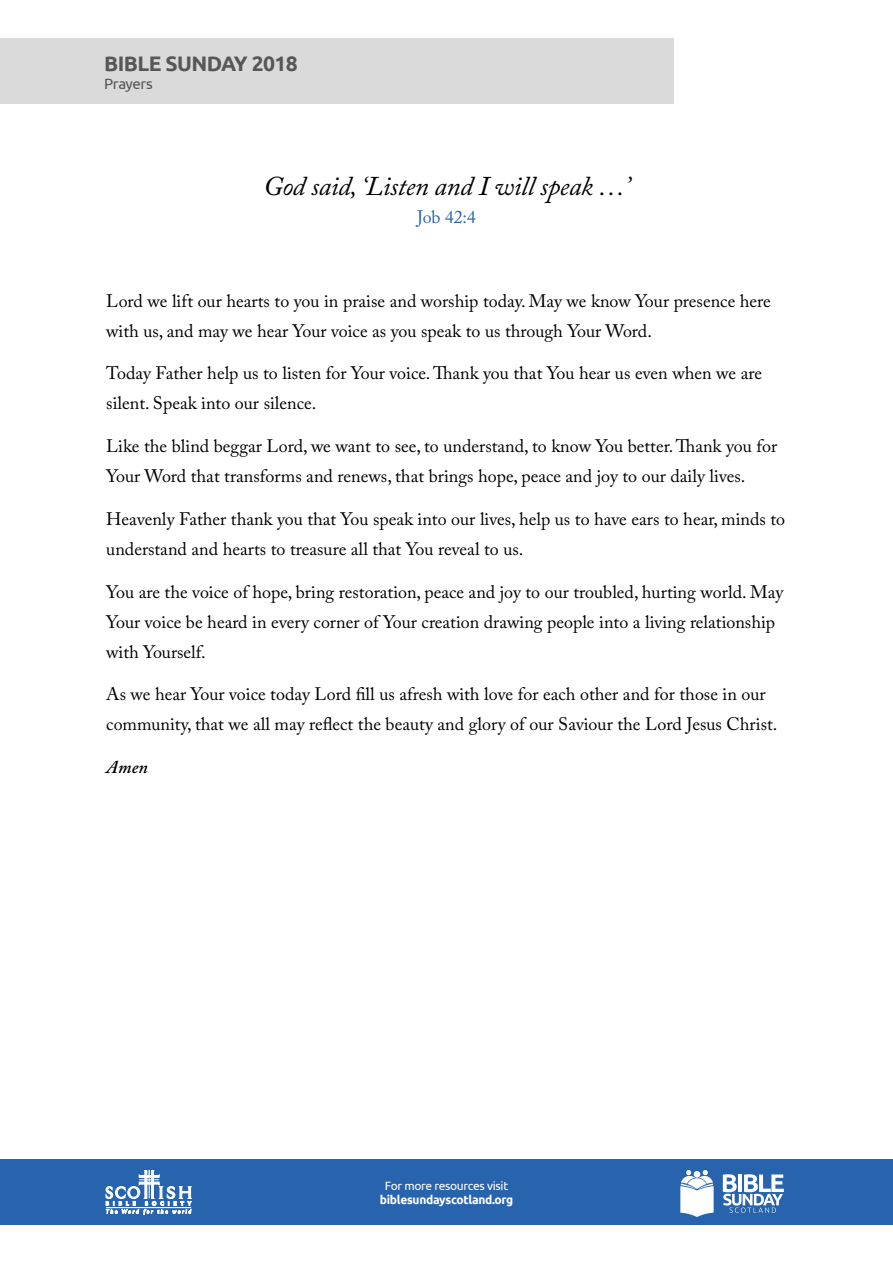
<style>
.page{position:relative;width:893px;height:1263px;background:#fff}
.page>*{position:absolute;margin:0;border:0;box-sizing:border-box;transform-origin:0 0}
.t1{font:italic 27px "Adobe Caslon Pro";letter-spacing:-.01em;color:#000}
.t2{font:700 21px "Ubuntu";letter-spacing:-.025em;color:#575756}
.t3{font:18px/30px "Adobe Caslon Pro";color:#000}
.t4{font:18px "Adobe Caslon Pro";color:#2864ae}
.t5{font:italic 600 18px "Adobe Caslon Pro";color:#000}
.t6{font:15px "Ubuntu";letter-spacing:-.025em;color:#575756}
.t7{font:700 12px "Ubuntu";letter-spacing:-.025em;color:#fff}
.t8{font:12px "Ubuntu";letter-spacing:-.025em;color:#fff}
</style>
<div class="page">
<div style="left:0;top:1159px;width:893px;height:66px;background:#2864ae"></div>
<svg style="left:106px;top:1170px;width:86px;height:45px"></svg>
<div style="left:0;top:38px;width:674px;height:66px;background:#dadada"></div>
<svg style="left:680px;top:1170px;width:34px;height:47px"></svg>
<svg style="left:723px;top:1174px;width:61px;height:39px"></svg>
<p class="t2" style="left:104px;top:50px;width:195px">BIBLE SUNDAY 2018</p>
<p class="t6" style="left:104px;top:74px;width:50px">Prayers</p>
<h1 class="t1" style="left:264px;top:169px;width:368px">God said, ‘Listen and I will speak …’</h1>
<p class="t4" style="left:417px;top:206px;width:60px">Job 42:4</p>
<p class="t3" style="left:106px;top:285px;width:666px">Lord we lift our hearts to you in praise and worship today. May we know Your presence here with us, and may we hear Your voice as you speak to us through Your Word.</p>
<p class="t3" style="left:106px;top:358px;width:657px">Today Father help us to listen for Your voice. Thank you that You hear us even when we are silent. Speak into our silence.</p>
<p class="t3" style="left:106px;top:431px;width:672px">Like the blind beggar Lord, we want to see, to understand, to know You better. Thank you for<br>Your Word that transforms and renews, that brings hope, peace and joy to our daily lives.</p>
<p class="t3" style="left:106px;top:504px;width:680px">Heavenly Father thank you that You speak into our lives, help us to have ears to hear, minds to understand and hearts to treasure all that You reveal to us.</p>
<p class="t3" style="left:106px;top:576px;width:678px">You are the voice of hope, bring restoration, peace and joy to our troubled, hurting world. May<br>Your voice be heard in every corner of Your creation drawing people into a living relationship with Yourself.</p>
<p class="t3" style="left:106px;top:679px;width:673px">As we hear Your voice today Lord fill us afresh with love for each other and for those in our community, that we all may reflect the beauty and glory of our Saviour the Lord Jesus Christ.</p>
<p class="t5" style="left:106px;top:756px;width:43px">Amen</p>
<p class="t8" style="left:385px;top:1178px;width:125px">For more resources visit</p>
<p class="t7" style="left:380px;top:1193px;width:135px">biblesundayscotland.org</p>
</div>
